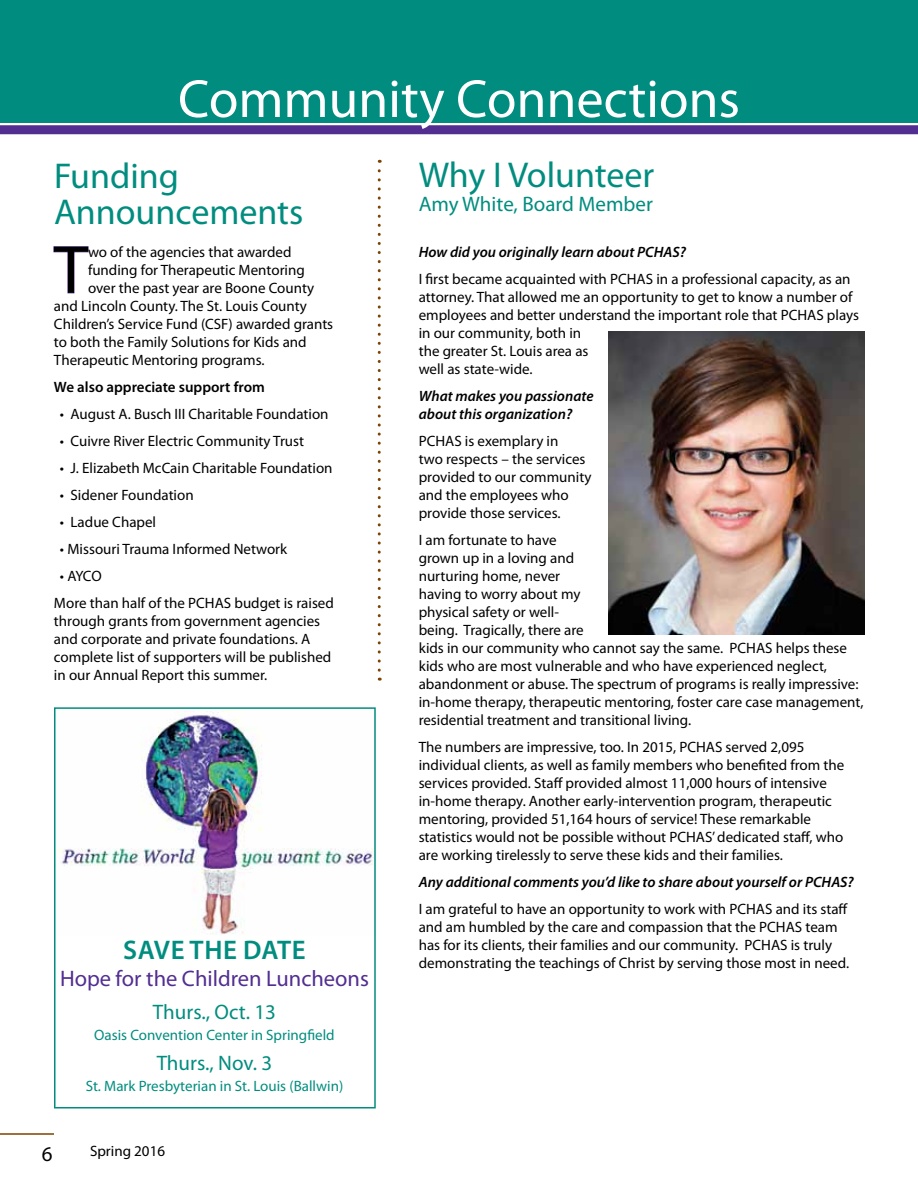
<style>
.page{position:relative;width:918px;height:1188px;background:#fff}
.page>*{position:absolute;margin:0;border:0;box-sizing:border-box;transform-origin:0 0}
.t1{font:68.4px "Myriad Pro";color:#000}
.t2{font:54px "Myriad Pro";color:#fff}
.t3{font:36px/36px "Myriad Pro";color:#008d7f}
.t4{font:600 27px "Myriad Pro";letter-spacing:.02em;color:#008d7f}
.t5{font:22.5px "Myriad Pro";color:#522e91}
.t6{font:21px "Myriad Pro";color:#008d7f}
.t7{font:21px "Myriad Pro";color:#000}
.t8{font:15px/18px "Myriad Pro";color:#000}
.t9{font:italic 600 15px/18px "Myriad Pro";color:#000}
.t10{font:15px "Myriad Pro";color:#008d7f}
.t11{font:600 15px "Myriad Pro";color:#000}
</style>
<div class="page">
<hr style="left:0;top:1133px;width:54px;height:2px;background:#7e4300">
<svg style="left:53px;top:246px;width:36px;height:48px"></svg>
<svg style="left:378px;top:160px;width:3px;height:510px"></svg>
<img style="left:609px;top:332px;width:256px;height:303px">
<div style="left:0;top:0;width:918px;height:122px;background:#008d7f"></div>
<div style="left:0;top:125px;width:918px;height:9px;background:#522e91"></div>
<img style="left:59px;top:710px;width:314px;height:225px">
<div style="left:54px;top:707px;width:322px;height:401px;border:2px solid #008d7f"></div>
<h2 class="t2" style="left:178px;top:66px;width:563px">Community Connections</h2>
<h3 class="t3" style="left:54px;top:157px;width:251px">Funding<br>Announcements</h3>
<h1 class="t1" style="left:54px;top:228px;width:36px">T</h1>
<p class="t8" style="left:88px;top:243px;width:205px">wo of the agencies that awarded</p>
<p class="t8" style="left:88px;top:261px;width:218px">funding for Therapeutic Mentoring</p>
<p class="t8" style="left:88px;top:279px;width:228px">over the past year are Boone County</p>
<p class="t8" style="left:54px;top:297px;width:254px">and Lincoln County. The St. Louis County</p>
<p class="t8" style="left:54px;top:315px;width:281px">Children’s Service Fund (CSF) awarded grants</p>
<p class="t8" style="left:54px;top:333px;width:254px">to both the Family Solutions for Kids and</p>
<p class="t8" style="left:54px;top:351px;width:212px">Therapeutic Mentoring programs.</p>
<p class="t11" style="left:54px;top:377px;width:212px">We also appreciate support from</p>
<p class="t8" style="left:60px;top:405px;width:270px">• August A. Busch III Charitable Foundation</p>
<p class="t8" style="left:60px;top:432px;width:246px">• Cuivre River Electric Community Trust</p>
<p class="t8" style="left:60px;top:459px;width:274px">• J. Elizabeth McCain Charitable Foundation</p>
<p class="t8" style="left:60px;top:486px;width:135px">• Sidener Foundation</p>
<p class="t8" style="left:60px;top:513px;width:98px">• Ladue Chapel</p>
<p class="t8" style="left:60px;top:540px;width:229px">• Missouri Trauma Informed Network</p>
<p class="t8" style="left:54px;top:562px;width:281px;line-height:27px;text-indent:6px">• AYCO<br>More than half of the PCHAS budget is raised</p>
<p class="t8" style="left:54px;top:612px;width:279px">through grants from government agencies and corporate and private foundations. A complete list of supporters will be published in our Annual Report this summer.</p>
<h3 class="t4" style="left:123px;top:932px;width:184px">Save th e Date</h3>
<h3 class="t5" style="left:60px;top:964px;width:311px">Hope for the Children Luncheons</h3>
<h3 class="t6" style="left:153px;top:999px;width:125px">Thurs., Oct. 13</h3>
<p class="t10" style="left:94px;top:1025px;width:242px">Oasis Convention Center in Springfield</p>
<h3 class="t6" style="left:157px;top:1050px;width:117px">Thurs., Nov. 3</h3>
<p class="t10" style="left:86px;top:1076px;width:259px">St. Mark Presbyterian in St. Louis (Ballwin)</p>
<h3 class="t7" style="left:42px;top:1141px;width:12px">6</h3>
<p class="t8" style="left:90px;top:1141px;width:77px">Spring 2016</p>
<h3 class="t3" style="left:419px;top:156px;width:237px">Why I Volunteer</h3>
<h3 class="t6" style="left:419px;top:191px;width:236px">Amy White, Board Member</h3>
<p class="t9" style="left:419px;top:243px;width:269px">How did you originally learn about PCHAS?</p>
<p class="t8" style="left:419px;top:270px;width:442px">I first became acquainted with PCHAS in a professional capacity, as an attorney. That allowed me an opportunity to get to know a number of employees and better understand the important role that PCHAS plays in our community, both in<br>the greater St. Louis area as<br>well as state-wide.</p>
<p class="t9" style="left:419px;top:387px;width:176px">What makes you passionate about this organization?</p>
<p class="t8" style="left:419px;top:432px;width:174px">PCHAS is exemplary in<br>two respects – the services provided to our community and the employees who provide those services.</p>
<p class="t8" style="left:419px;top:531px;width:446px">I am fortunate to have<br>grown up in a loving and<br>nurturing home, never<br>having to worry about my<br>physical safety or well-<br>being. Tragically, there are<br>kids in our community who cannot say the same. PCHAS helps these kids who are most vulnerable and who have experienced neglect, abandonment or abuse. The spectrum of programs is really impressive: in-home therapy, therapeutic mentoring, foster care case management, residential treatment and transitional living.</p>
<p class="t8" style="left:419px;top:738px;width:427px">The numbers are impressive, too. In 2015, PCHAS served 2,095 individual clients, as well as family members who benefited from the services provided. Staff provided almost 11,000 hours of intensive in-home therapy. Another early-intervention program, therapeutic mentoring, provided 51,164 hours of service! These remarkable statistics would not be possible without PCHAS’ dedicated staff, who are working tirelessly to serve these kids and their families.</p>
<p class="t9" style="left:419px;top:873px;width:437px">Any additional comments you’d like to share about yourself or PCHAS?</p>
<p class="t8" style="left:419px;top:900px;width:432px">I am grateful to have an opportunity to work with PCHAS and its staff and am humbled by the care and compassion that the PCHAS team has for its clients, their families and our community. PCHAS is truly demonstrating the teachings of Christ by serving those most in need.</p>
</div>
